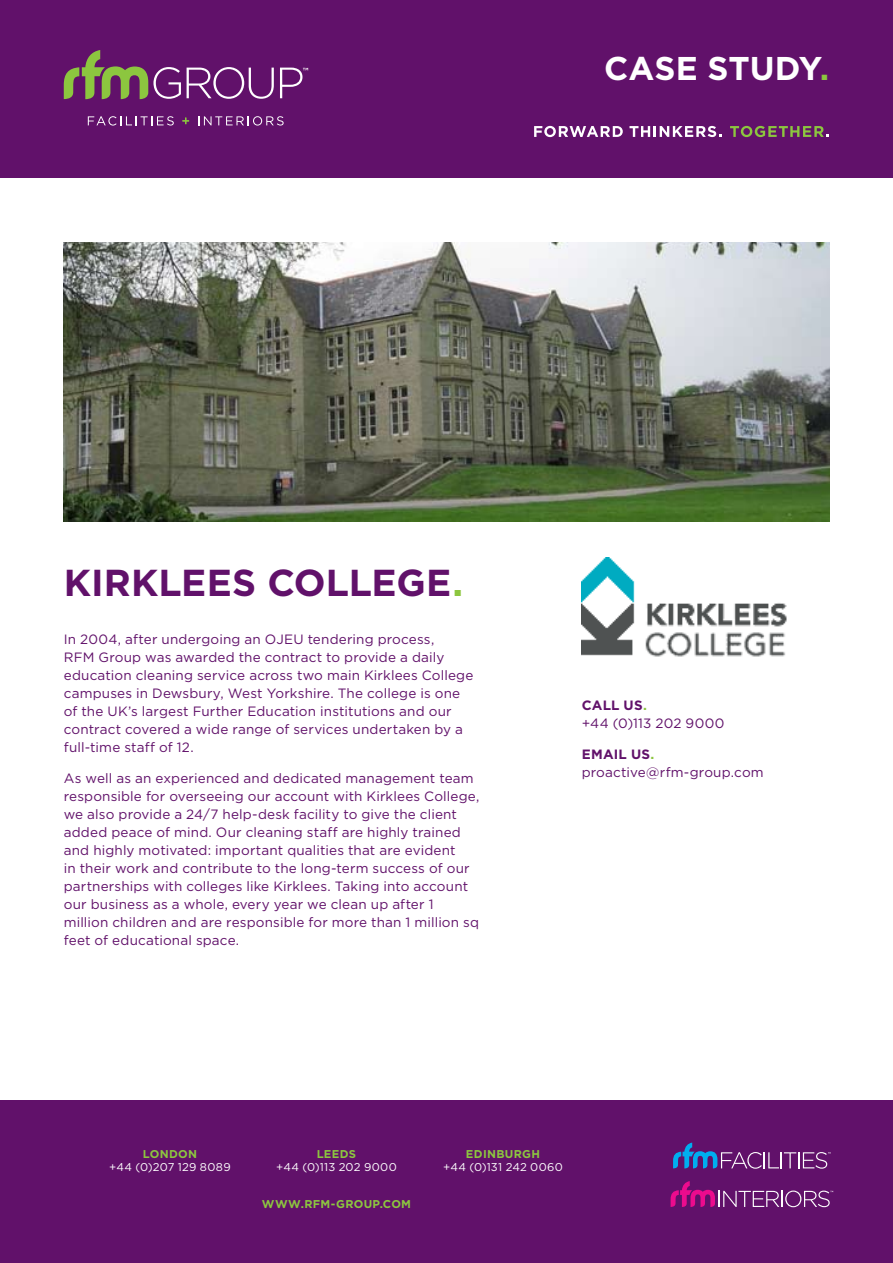
<style>
.page{position:relative;width:893px;height:1263px;background:#fff}
.page>*{position:absolute;margin:0;border:0;box-sizing:border-box;transform-origin:0 0}
.t1{font:700 37.5px "Gotham";color:#61116a}
.t2{font:700 32.85px "Gotham";letter-spacing:-.005em;color:#fff}
.t3{font:13.5px/18px "Gotham";letter-spacing:.01em;color:#61116a}
.t4{font:11.25px "Gotham";letter-spacing:.03em;color:#fff}
.t5{font:700 11.25px "Gotham";letter-spacing:.025em;color:#8cc63f}
.s1{color:#8cc63f}
.s2{font-weight:700}
.s3{font-weight:700;color:#8cc63f}
</style>
<div class="page">
<div style="left:0;top:1100px;width:893px;height:163px;background:#61116a"></div>
<div style="left:0;top:0;width:893px;height:178px;background:#61116a"></div>
<svg style="left:88px;top:116px;width:86px;height:10px"></svg>
<svg style="left:182px;top:117px;width:7px;height:7px"></svg>
<svg style="left:198px;top:116px;width:86px;height:10px"></svg>
<svg style="left:187px;top:67px;width:87px;height:32px"></svg>
<svg style="left:280px;top:68px;width:28px;height:30px"></svg>
<svg style="left:64px;top:50px;width:117px;height:49px"></svg>
<svg style="left:534px;top:126px;width:89px;height:11px"></svg>
<svg style="left:629px;top:126px;width:93px;height:11px"></svg>
<svg style="left:730px;top:126px;width:99px;height:11px"></svg>
<img style="left:64px;top:242px;width:765px;height:279px">
<img style="left:582px;top:557px;width:205px;height:100px">
<svg style="left:673px;top:1142px;width:158px;height:27px"></svg>
<svg style="left:671px;top:1181px;width:162px;height:26px"></svg>
<h2 class="t2" style="left:604px;top:50px;width:226px">CASE STUDY<span class="s1">.</span></h2>
<h1 class="t1" style="left:64px;top:561px;width:401px">KIRKLEES COLLEGE<span class="s1">.</span></h1>
<p class="t3" style="left:64px;top:630px;width:411px">In 2004, after undergoing an OJEU tendering process,<br>RFM Group was awarded the contract to provide a daily education cleaning service across two main Kirklees College campuses in Dewsbury, West Yorkshire. The college is one of the UK’s largest Further Education institutions and our contract covered a wide range of services undertaken by a full-time staff of 12.</p>
<p class="t3" style="left:64px;top:769px;width:417px">As well as an experienced and dedicated management team responsible for overseeing our account with Kirklees College, we also provide a 24/7 help-desk facility to give the client added peace of mind. Our cleaning staff are highly trained and highly motivated: important qualities that are evident<br>in their work and contribute to the long-term success of our partnerships with colleges like Kirklees. Taking into account our business as a whole, every year we clean up after 1 million children and are responsible for more than 1 million sq feet of educational space.</p>
<p class="t3" style="left:582px;top:696px;width:144px"><span class="s2">CALL US</span><span class="s3">.<br></span>+44 (0)113 202 9000</p>
<p class="t3" style="left:582px;top:744px;width:184px"><span class="s2">EMAIL US</span><span class="s3">. </span>proactive@rfm-group.com</p>
<p class="t5" style="left:143px;top:1147px;width:56px">LONDON</p>
<p class="t4" style="left:109px;top:1161px;width:123px">+44 (0)207 129 8089</p>
<p class="t5" style="left:317px;top:1147px;width:41px">LEEDS</p>
<p class="t4" style="left:276px;top:1161px;width:122px">+44 (0)113 202 9000</p>
<p class="t5" style="left:262px;top:1197px;width:151px">WWW.RFM-GROUP.COM</p>
<p class="t5" style="left:466px;top:1147px;width:76px">EDINBURGH</p>
<p class="t4" style="left:443px;top:1161px;width:121px">+44 (0)131 242 0060</p>
</div>
